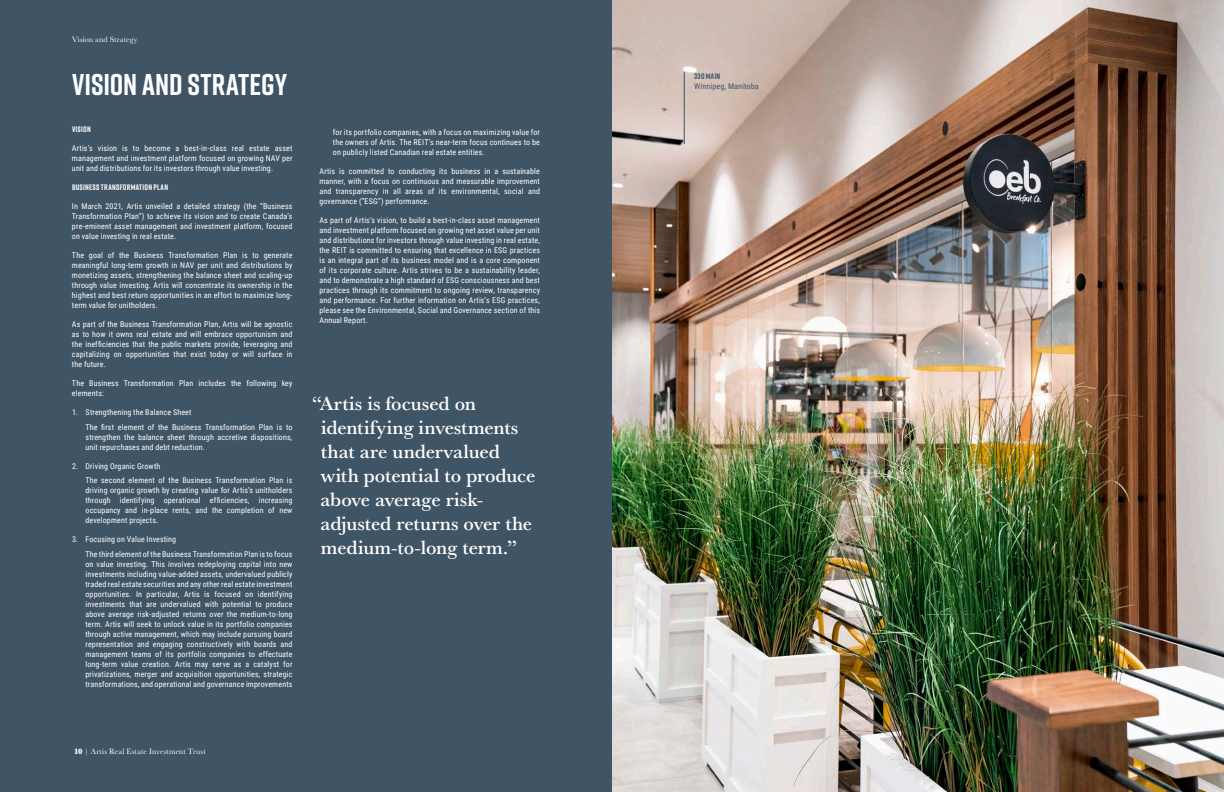
<style>
.page{position:relative;width:1224px;height:792px;background:#fff}
.page>*{position:absolute;margin:0;border:0;box-sizing:border-box;transform-origin:0 0}
.t1{font:700 30px "Rift";color:#fff}
.Pull_Quote{font:500 20px/24px "Baskerville URW";color:#fff}
.Body{font:8px/10px "Roboto Condensed";letter-spacing:.015em;color:#fff;text-align:justify}
.Folios_Kickers{font:8px "Baskerville URW";letter-spacing:.015em;color:#fff}
.Subheader{font:700 8px "Rift";letter-spacing:.03em;color:#fff}
.Subheader-2{font:8px/10px "Roboto Condensed";letter-spacing:.015em;color:#3f5465}
.s1{font-family:"Baskerville URW Ult Bol"}
.s2{font-family:"Rift";font-weight:700}
</style>
<div class="page">
<div style="left:0;top:0;width:612px;height:792px;background:#3f5465"></div>
<img style="left:612px;top:0;width:612px;height:792px">
<hr style="left:684px;top:72px;width:1px;height:72px;background:#3f5465">
<p class="Folios_Kickers" style="left:72px;top:34px;width:67px">Vision and Strategy</p>
<p class="t1" style="left:72px;top:63px;width:217px">VISION AND STRATEGY</p>
<p class="Subheader" style="left:72px;top:124px;width:20px">VISION</p>
<p class="Body" style="left:72px;top:143px;width:222px">Artis’s vision is to become a best-in-class real estate asset management and investment platform focused on growing NAV per unit and distributions for its investors through value investing.</p>
<p class="Subheader" style="left:72px;top:182px;width:98px">BUSINESS TRANSFORMATION PLAN</p>
<p class="Body" style="left:72px;top:201px;width:222px">In March 2021, Artis unveiled a detailed strategy (the “Business Transformation Plan”) to achieve its vision and to create Canada’s pre-eminent asset management and investment platform, focused on value investing in real estate.</p>
<p class="Body" style="left:72px;top:250px;width:222px">The goal of the Business Transformation Plan is to generate meaningful long-term growth in NAV per unit and distributions by monetizing assets, strengthening the balance sheet and scaling-up through value investing. Artis will concentrate its ownership in the highest and best return opportunities in an effort to maximize long&shy;term value for unitholders.</p>
<p class="Body" style="left:72px;top:319px;width:222px">As part of the Business Transformation Plan, Artis will be agnostic as to how it owns real estate and will embrace opportunism and the inefficiencies that the public markets provide, leveraging and capitalizing on opportunities that exist today or will surface in the future.</p>
<p class="Body" style="left:72px;top:378px;width:222px">The Business Transformation Plan includes the following key elements:</p>
<p class="Body" style="left:72px;top:407px;width:121px">1. Strengthening the Balance Sheet</p>
<p class="Body" style="left:86px;top:422px;width:209px">The first element of the Business Transformation Plan is to strengthen the balance sheet through accretive dispositions, unit repurchases and debt reduction.</p>
<p class="Body" style="left:72px;top:461px;width:90px">2. Driving Organic Growth</p>
<p class="Body" style="left:86px;top:475px;width:209px">The second element of the Business Transformation Plan is driving organic growth by creating value for Artis’s unitholders through identifying operational efficiencies, increasing occupancy and in-place rents, and the completion of new development projects.</p>
<p class="Body" style="left:72px;top:534px;width:106px">3. Focusing on Value Investing</p>
<p class="Body" style="left:86px;top:549px;width:209px">The third element of the Business Transformation Plan is to focus on value investing. This involves redeploying capital into new investments including value-added assets, undervalued publicly traded real estate securities and any other real estate investment opportunities. In particular, Artis is focused on identifying investments that are undervalued with potential to produce above average risk-adjusted returns over the medium-to-long term. Artis will seek to unlock value in its portfolio companies through active management, which may include pursuing board representation and engaging constructively with boards and management teams of its portfolio companies to effectuate long-term value creation. Artis may serve as a catalyst for privatizations, merger and acquisition opportunities, strategic transformations, and operational and governance improvements</p>
<p class="Body" style="left:333px;top:127px;width:208px">for its portfolio companies, with a focus on maximizing value for the owners of Artis. The REIT’s near-term focus continues to be on publicly listed Canadian real estate entities.</p>
<p class="Body" style="left:320px;top:166px;width:222px">Artis is committed to conducting its business in a sustainable manner, with a focus on continuous and measurable improvement and transparency in all areas of its environmental, social and governance (“ESG”) performance.</p>
<p class="Body" style="left:320px;top:215px;width:222px">As part of Artis’s vision, to build a best-in-class asset management and investment platform focused on growing net asset value per unit and distributions for investors through value investing in real estate, the REIT is committed to ensuring that excellence in ESG practices is an integral part of its business model and is a core component of its corporate culture. Artis strives to be a sustainability leader, and to demonstrate a high standard of ESG consciousness and best practices through its commitment to ongoing review, transparency and performance. For further information on Artis’s ESG practices, please see the Environmental, Social and Governance section of this Annual Report.</p>
<p class="Pull_Quote" style="left:320px;top:390px;width:217px;text-indent:-9px">“Artis is focused on identifying investments that are undervalued with potential to produce above average risk&shy;adjusted returns over the medium-to-long term.”</p>
<p class="Folios_Kickers" style="left:74px;top:746px;width:133px"><span class="s1">10</span> | Artis Real Estate Investment Trust</p>
<p class="Subheader-2" style="left:694px;top:71px;width:66px"><span class="s2">330 MAIN<br></span>Winnipeg, Manitoba</p>
</div>
